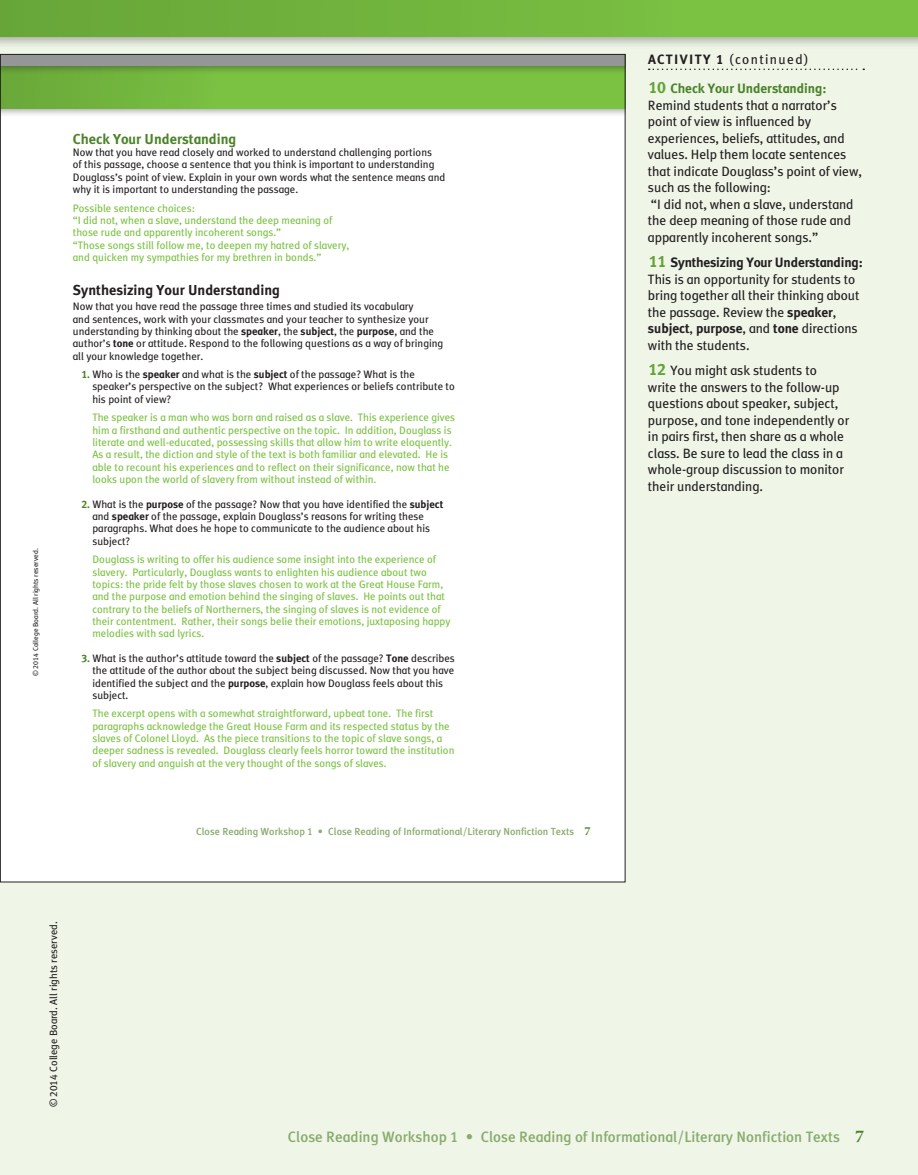
<style>
.page{position:relative;width:918px;height:1175px;background:#fff}
.page>*{position:absolute;margin:0;border:0;box-sizing:border-box;transform-origin:0 0}
.t1{font:500 15px "OPT Meta Plus";color:#8aab6f}
.t2{font:700 14.4px "OPT Meta Plus";color:#231f20}
.t3{font:700 14.4px "OPT Meta Plus";color:#4c832a}
.t4{font:13.5px/16.5px "OPT Meta Plus";letter-spacing:-.005em;color:#231f20}
.t5{font:700 13.5px/29.2px "OPT Meta Plus";letter-spacing:-.005em;color:#4c832a}
.t6{font:10.8px/12.3px "OPT Meta Plus";color:#7bc142}
.t7{font:10.8px/12.3px "OPT Meta Plus";color:#231f20}
.t8{font:10.5px "OPT Meta Plus";color:#231f20}
.t9{font:500 10.2px "OPT Meta Plus";color:#8aab6f}
.t10{font:7.2px "OPT Meta Plus";color:#231f20}
.s1{font-weight:700}
.s2{font-weight:700;color:#4c832a}
.s3{font-family:"Minion Pro";font-weight:700;font-size:12.3px;color:#4c832a}
.s4{color:#231f20}
.s5{font-weight:400;color:#231f20}
.s6{font-size:16.5px;color:#64a237}
.s7{font-weight:700;font-size:16.5px;color:#64a237}
.s8{font-family:"Minion Pro";font-weight:700;font-size:18px;color:#4c832a}
</style>
<div class="page">
<div style="left:0;top:0;width:918px;height:1174px;background:#eff6e8"></div>
<div style="left:0;top:0;width:918px;height:49px;background:#231f20;opacity:.4"></div>
<div style="left:0;top:0;width:918px;height:36px;background:linear-gradient(to right,#68a639,#7ec644)"></div>
<div style="left:0;top:54px;width:625px;height:828px;background:#fff"></div>
<div style="left:0;top:54px;width:625px;height:64px;background:#231f20;opacity:.4"></div>
<div style="left:0;top:54px;width:625px;height:54px;background:linear-gradient(to right,#70b23d,#7fc744)"></div>
<div style="left:0;top:54px;width:625px;height:21px;background:#231f20;opacity:.4"></div>
<div style="left:0;top:54px;width:625px;height:12px;background:#949698"></div>
<svg style="left:649px;top:69px;width:215px;height:1px"></svg>
<p class="t10" style="left:31px;top:676px;width:129px;rotate:-90deg">© 2014 College Board. All rights reserved.</p>
<h2 class="t3" style="left:73px;top:130px;width:165px">Check your Understanding</h2>
<p class="t7" style="left:73px;top:146px;width:374px">Now that you have read closely and worked to understand challenging portions<br>of this passage, choose a sentence that you think is important to understanding Douglass’s point of view. Explain in your own words what the sentence means and why it is important to understanding the passage.</p>
<p class="t6" style="left:73px;top:202px;width:278px">Possible sentence choices:<br>“I did not, when a slave, understand the deep meaning of those rude and apparently incoherent songs.”<br>“Those songs still follow me, to deepen my hatred of slavery, and quicken my sympathies for my brethren in bonds.”</p>
<h2 class="t2" style="left:73px;top:281px;width:209px">Synthesizing your Understanding</h2>
<p class="t7" style="left:73px;top:300px;width:372px">Now that you have read the passage three times and studied its vocabulary<br>and sentences, work with your classmates and your teacher to synthesize your understanding by thinking about the <span class="s1">speaker</span>, the <span class="s1">subject</span>, the <span class="s1">purpose</span>, and the author’s <span class="s1">tone</span> or attitude. Respond to the following questions as a way of bringing all your knowledge together.</p>
<p class="t7" style="left:92px;top:368px;width:364px;text-indent:-11px"><span class="s2">1.</span> Who is the <span class="s1">speaker</span> and what is the <span class="s1">subject</span> of the passage? What is the speaker’s perspective on the subject? What experiences or beliefs contribute to his point of view?</p>
<p class="t6" style="left:92px;top:411px;width:364px">The speaker is a man who was born and raised as a slave. This experience gives him a firsthand and authentic perspective on the topic. In addition, Douglass is literate and well-educated, possessing skills that allow him to write eloquently.<br>As a result, the diction and style of the text is both familiar and elevated. He is able to recount his experiences and to reflect on their significance, now that he looks upon the world of slavery from without instead of within.</p>
<p class="t7" style="left:92px;top:498px;width:352px;text-indent:-11px"><span class="s2">2.</span> What is the <span class="s1">purpose</span> of the passage? Now that you have identified the <span class="s1">subject </span>and <span class="s1">speaker</span> of the passage, explain Douglass’s reasons for writing these paragraphs. What does he hope to communicate to the audience about his subject?</p>
<p class="t6" style="left:92px;top:553px;width:360px">Douglass is writing to offer his audience some insight into the experience of slavery. Particularly, Douglass wants to enlighten his audience about two topics: the pride felt by those slaves chosen to work at the Great House Farm, and the purpose and emotion behind the singing of slaves. He points out that contrary to the beliefs of Northerners, the singing of slaves is not evidence of their contentment. Rather, their songs belie their emotions, juxtaposing happy melodies with sad lyrics.</p>
<p class="t7" style="left:92px;top:652px;width:364px;text-indent:-11px"><span class="s2">3.</span> What is the author’s attitude toward the <span class="s1">subject</span> of the passage? <span class="s1">Tone</span> describes the attitude of the author about the subject being discussed. Now that you have identified the subject and the <span class="s1">purpose</span>, explain how Douglass feels about this subject.</p>
<p class="t6" style="left:92px;top:707px;width:364px">The excerpt opens with a somewhat straightforward, upbeat tone. The first paragraphs acknowledge the Great House Farm and its respected status by the slaves of Colonel Lloyd. As the piece transitions to the topic of slave songs, a deeper sadness is revealed. Douglass clearly feels horror toward the institution of slavery and anguish at the very thought of the songs of slaves.</p>
<p class="t9" style="left:196px;top:825px;width:396px">Close Reading Workshop 1 • Close Reading of Informational/Literary Nonfiction Texts <span class="s3">7</span></p>
<p class="t5" style="left:648px;top:45px;width:180px"><span class="s4">Activity 1</span> <span class="s5">(continued)<br></span><span class="s6">10</span> Check Your Understanding:</p>
<p class="t4" style="left:648px;top:97px;width:216px">Remind students that a narrator’s point of view is influenced by experiences, beliefs, attitudes, and values. Help them locate sentences that indicate Douglass’s point of view, such as the following:<br>“I did not, when a slave, understand the deep meaning of those rude and apparently incoherent songs.”</p>
<p class="t4" style="left:648px;top:254px;width:216px"><span class="s7">11</span> <span class="s1">Synthesizing Your Understanding:<br></span>This is an opportunity for students to bring together all their thinking about the passage. Review the <span class="s1">speaker</span>, <span class="s1">subject</span>, <span class="s1">purpose</span>, and <span class="s1">tone</span> directions with the students.</p>
<p class="t4" style="left:648px;top:362px;width:203px"><span class="s7">12</span> You might ask students to<br>write the answers to the follow-up questions about speaker, subject, purpose, and tone independently or in pairs first, then share as a whole class. Be sure to lead the class in a whole-group discussion to monitor their understanding.</p>
<p class="t8" style="left:48px;top:1107px;width:187px;rotate:-90deg">© 2014 College Board. All rights reserved.</p>
<h1 class="t1" style="left:288px;top:1128px;width:578px">Close Reading Workshop 1 • Close Reading of Informational/Literary Nonfiction Texts <span class="s8">7</span></h1>
</div>
